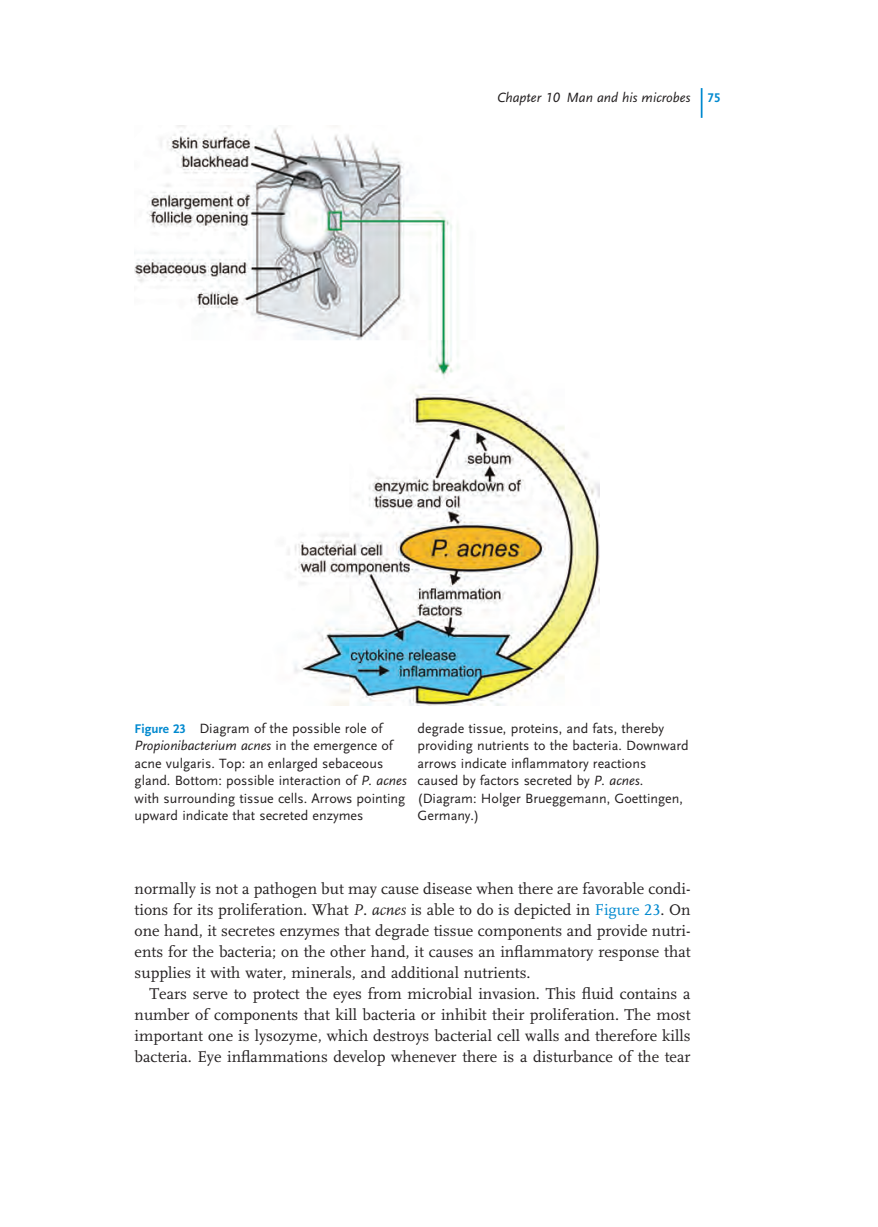
<style>
.page{position:relative;width:878px;height:1227px;background:#fff}
.page>*{position:absolute;margin:0;border:0;box-sizing:border-box;transform-origin:0 0}
.t1{font:16.1px "Scala LF";color:#231f20}
.t2{font:14px/17.5px "Scala Sans LF";color:#231f20}
.t3{font:italic 14px "Scala Sans LF";color:#231f20}
.s1{font-weight:700;font-style:normal;font-size:13.12px;color:#0089cf}
.s2{font-weight:700;font-size:13.12px;color:#0089cf}
.s3{font-style:italic}
.s4{color:#0089cf}
</style>
<div class="page">
<hr style="left:700px;top:88px;width:2px;height:30px;background:#0089cf">
<img style="left:135px;top:126px;width:464px;height:579px">
<p class="t3" style="left:497px;top:92px;width:225px">Chapter 10 Man and his microbes <span class="s1">75</span></p>
<p class="t2" style="left:135px;top:720px;width:273px"><span class="s2">Figure 23</span> Diagram of the possible role of <span class="s3">Propionibacterium acnes</span> in the emergence of acne vulgaris. Top: an enlarged sebaceous gland. Bottom: possible interaction of <span class="s3">P. acnes </span>with surrounding tissue cells. Arrows pointing upward indicate that secreted enzymes</p>
<p class="t2" style="left:417px;top:720px;width:273px">degrade tissue, proteins, and fats, thereby providing nutrients to the bacteria. Downward arrows indicate inflammatory reactions caused by factors secreted by <span class="s3">P. acnes</span> . (Diagram: Holger Brueggemann, Goettingen, Germany.)</p>
<p class="t1" style="left:135px;top:881px;width:557px">normally is not a pathogen but may cause disease when there are favorable condi-</p>
<p class="t1" style="left:135px;top:902px;width:557px">tions for its proliferation. What <span class="s3">P. acnes</span> is able to do is depicted in <span class="s4">Figure 23</span> . On</p>
<p class="t1" style="left:135px;top:923px;width:557px">one hand, it secretes enzymes that degrade tissue components and provide nutri-</p>
<p class="t1" style="left:135px;top:944px;width:557px">ents for the bacteria; on the other hand, it causes an inflammatory response that</p>
<p class="t1" style="left:135px;top:965px;width:397px">supplies it with water, minerals, and additional nutrients.</p>
<p class="t1" style="left:149px;top:986px;width:542px">Tears serve to protect the eyes from microbial invasion. This fluid contains a</p>
<p class="t1" style="left:135px;top:1007px;width:557px">number of components that kill bacteria or inhibit their proliferation. The most</p>
<p class="t1" style="left:135px;top:1028px;width:557px">important one is lysozyme, which destroys bacterial cell walls and therefore kills</p>
<p class="t1" style="left:135px;top:1049px;width:557px">bacteria. Eye inflammations develop whenever there is a disturbance of the tear</p>
</div>
